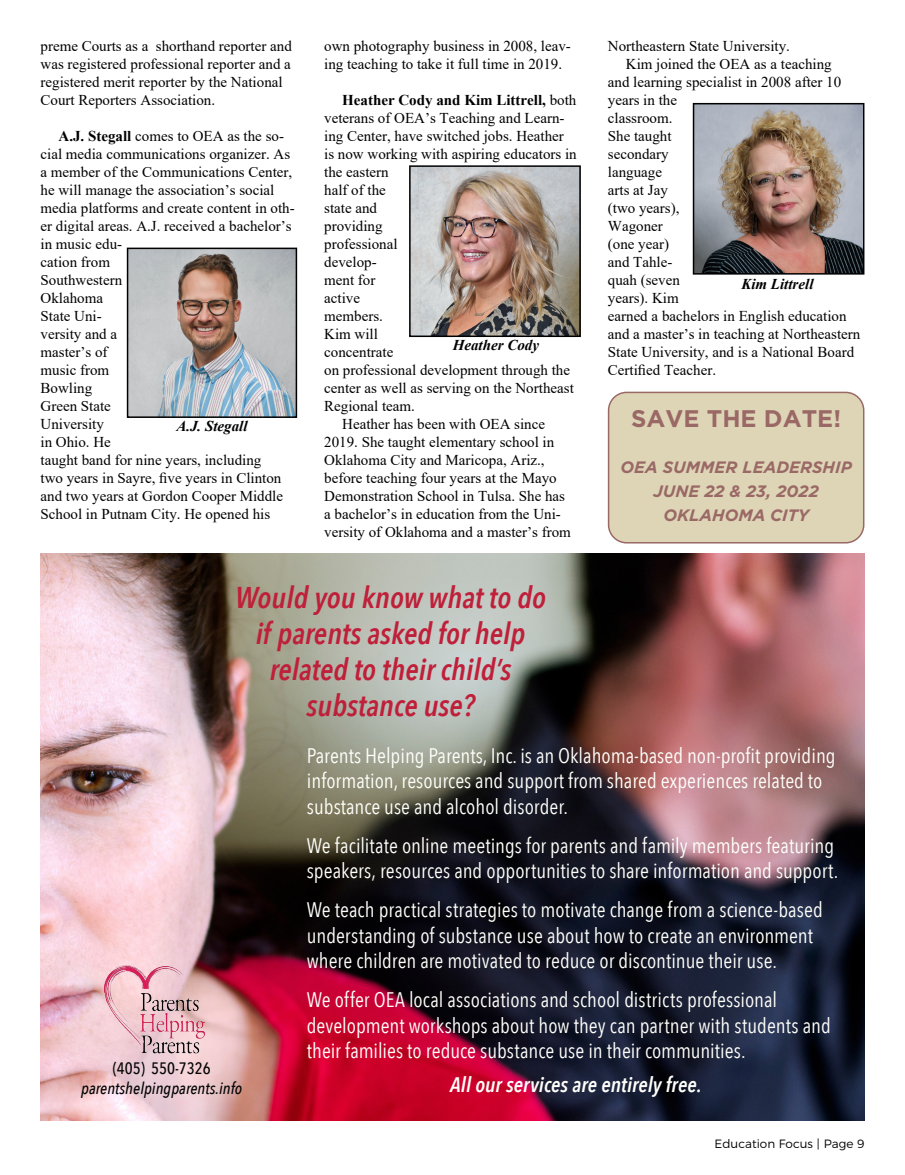
<style>
.page{position:relative;width:905px;height:1175px;background:#fff}
.page>*{position:absolute;margin:0;border:0;box-sizing:border-box;transform-origin:0 0}
.t1{font:italic 600 30px/36px "Avenir Next Condensed";color:#bf1f39;text-align:center}
.t2{font:700 24px "Gotham";color:#9a6966}
.t3{font:21px/25.5px "Avenir Next Condensed";color:#fffffb}
.t4{font:italic 600 21px "Avenir Next Condensed";color:#fffffb}
.t5{font:italic 700 16.5px/24px "Gotham";color:#9a6966;text-align:center}
.t6{font:italic 500 16.5px "Avenir Next Condensed";color:#020403}
.t7{font:500 16.5px "Avenir Next Condensed";color:#020403}
.t8{font:15px/18px "Times New Roman";color:#000}
.t9{font:italic 700 15px "Times New Roman";color:#000}
.t10{font:700 15px "Times New Roman";color:#000}
.t11{font:300 12px "Montserrat";color:#000}
.s1{font-weight:700}
.s2{font-weight:400}
.s3{font-family:"Gotham";font-weight:400}
</style>
<div class="page">
<img style="left:40px;top:554px;width:824px;height:566px">
<img style="left:104px;top:964px;width:101px;height:90px">
<img style="left:412px;top:168px;width:165px;height:166px">
<div style="left:409px;top:165px;width:171px;height:172px;border:2px solid #000"></div>
<img style="left:695px;top:106px;width:166px;height:165px">
<div style="left:692px;top:103px;width:172px;height:171px;border:2px solid #000"></div>
<img style="left:130px;top:251px;width:164px;height:164px">
<div style="left:127px;top:248px;width:170px;height:170px;border:2px solid #000"></div>
<div style="left:608px;top:392px;width:255px;height:151px;background:#ded5b7;border-radius:18px"></div>
<div style="left:608px;top:392px;width:256px;height:151px;border:2px solid #9a6966;border-radius:18px"></div>
<p class="t8" style="left:40px;top:36px;width:253px">preme Courts as a shorthand reporter and was registered professional reporter and a registered merit reporter by the National Court Reporters Association.</p>
<p class="t8" style="left:40px;top:126px;width:256px;text-indent:18px"><span class="s1">A.J. Stegall</span> comes to OEA as the so&shy;cial media communications organizer. As a member of the Communications Center, he will manage the association’s social media platforms and create content in oth&shy;er digital areas. A.J. received a bachelor’s in music edu-<br>cation from<br>Southwestern<br>Oklahoma<br>State Uni-<br>versity and a<br>master’s of<br>music from<br>Bowling<br>Green State<br>University<br>in Ohio. He<br>taught band for nine years, including<br>two years in Sayre, five years in Clinton and two years at Gordon Cooper Middle<br>School in Putnam City. He opened his</p>
<p class="t9" style="left:176px;top:415px;width:73px">A.J. Stegall</p>
<p class="t8" style="left:324px;top:36px;width:248px">own photography business in 2008, leav&shy;ing teaching to take it full time in 2019.</p>
<p class="t10" style="left:342px;top:89px;width:236px">Heather Cody and Kim Littrell, <span class="s2">both</span></p>
<p class="t8" style="left:324px;top:108px;width:242px">veterans of OEA’s Teaching and Learn-</p>
<p class="t8" style="left:324px;top:126px;width:241px">ing Center, have switched jobs. Heather</p>
<p class="t8" style="left:324px;top:144px;width:254px">is now working with aspiring educators in</p>
<p class="t8" style="left:324px;top:162px;width:66px">the eastern</p>
<p class="t8" style="left:324px;top:180px;width:63px">half of the</p>
<p class="t8" style="left:324px;top:198px;width:54px">state and</p>
<p class="t8" style="left:324px;top:216px;width:60px">providing</p>
<p class="t8" style="left:324px;top:234px;width:75px">professional</p>
<p class="t8" style="left:324px;top:252px;width:54px">develop-</p>
<p class="t8" style="left:324px;top:270px;width:53px">ment for</p>
<p class="t8" style="left:324px;top:288px;width:37px">active</p>
<p class="t8" style="left:324px;top:306px;width:60px">members.</p>
<p class="t8" style="left:324px;top:324px;width:55px">Kim will</p>
<p class="t8" style="left:324px;top:342px;width:71px">concentrate</p>
<p class="t8" style="left:324px;top:360px;width:247px">on professional development through the</p>
<p class="t8" style="left:324px;top:378px;width:251px">center as well as serving on the Northeast</p>
<p class="t8" style="left:324px;top:396px;width:92px">Regional team.</p>
<p class="t8" style="left:342px;top:414px;width:204px">Heather has been with OEA since</p>
<p class="t8" style="left:324px;top:432px;width:231px">2019. She taught elementary school in</p>
<p class="t8" style="left:324px;top:450px;width:222px">Oklahoma City and Maricopa, Ariz.,</p>
<p class="t8" style="left:324px;top:468px;width:234px">before teaching four years at the Mayo</p>
<p class="t8" style="left:324px;top:486px;width:242px">Demonstration School in Tulsa. She has</p>
<p class="t8" style="left:324px;top:504px;width:238px">a bachelor’s in education from the Uni-</p>
<p class="t8" style="left:324px;top:522px;width:248px">versity of Oklahoma and a master’s from</p>
<p class="t9" style="left:452px;top:335px;width:88px">Heather Cody</p>
<h1 class="t1" style="left:235px;top:579px;width:312px">Would you know what to do if parents asked for help related to their child’s substance use?</h1>
<p class="t8" style="left:608px;top:36px;width:184px">Northeastern State University.</p>
<p class="t8" style="left:626px;top:54px;width:207px">Kim joined the OEA as a teaching</p>
<p class="t8" style="left:608px;top:72px;width:235px">and learning specialist in 2008 after 10</p>
<p class="t8" style="left:608px;top:90px;width:71px">years in the</p>
<p class="t8" style="left:608px;top:108px;width:66px">classroom.</p>
<p class="t8" style="left:608px;top:126px;width:65px">She taught</p>
<p class="t8" style="left:608px;top:144px;width:62px">secondary</p>
<p class="t8" style="left:608px;top:162px;width:56px">language</p>
<p class="t8" style="left:608px;top:180px;width:61px">arts at Jay</p>
<p class="t8" style="left:608px;top:198px;width:73px">(two years),</p>
<p class="t8" style="left:608px;top:216px;width:56px">Wagoner</p>
<p class="t8" style="left:608px;top:234px;width:63px">(one year)</p>
<p class="t8" style="left:608px;top:252px;width:66px">and Tahle-</p>
<p class="t8" style="left:608px;top:270px;width:74px">quah (seven</p>
<p class="t8" style="left:608px;top:288px;width:72px">years). Kim</p>
<p class="t8" style="left:608px;top:306px;width:240px">earned a bachelors in English education</p>
<p class="t8" style="left:608px;top:324px;width:254px">and a master’s in teaching at Northeastern</p>
<p class="t8" style="left:608px;top:342px;width:248px">State University, and is a National Board</p>
<p class="t8" style="left:608px;top:360px;width:110px">Certified Teacher.</p>
<p class="t9" style="left:741px;top:274px;width:74px">Kim Littrell</p>
<h2 class="t2" style="left:631px;top:402px;width:211px">SAVE THE DATE!</h2>
<p class="t5" style="left:620px;top:455px;width:233px">OEA SUMMER LEADERSHIP<br>JUNE 22 &amp; 23, 2022<br>OKLAHOMA CITY</p>
<p class="t7" style="left:113px;top:1058px;width:100px">(405) 550-7326</p>
<p class="t6" style="left:81px;top:1078px;width:162px">parentshelpingparents.info</p>
<h3 class="t3" style="left:307px;top:741px;width:530px">Parents Helping Parents, Inc. is an Oklahoma-based non-profit providing information, resources and support from shared experiences related to substance use and alcohol disorder.</h3>
<h3 class="t3" style="left:307px;top:831px;width:533px">We facilitate online meetings for parents and family members featuring speakers, resources and opportunities to share information and support.</h3>
<h3 class="t3" style="left:307px;top:896px;width:517px">We teach practical strategies to motivate change from a science-based understanding of substance use about how to create an environment where children are motivated to reduce or discontinue their use.</h3>
<h3 class="t3" style="left:307px;top:986px;width:525px">We offer OEA local associations and school districts professional development workshops about how they can partner with students and their families to reduce substance use in their communities.</h3>
<h3 class="t4" style="left:450px;top:1072px;width:253px">All our services are entirely free.</h3>
<p class="t11" style="left:714px;top:1134px;width:151px">Education Focus <span class="s3">|</span> Page 9</p>
</div>
